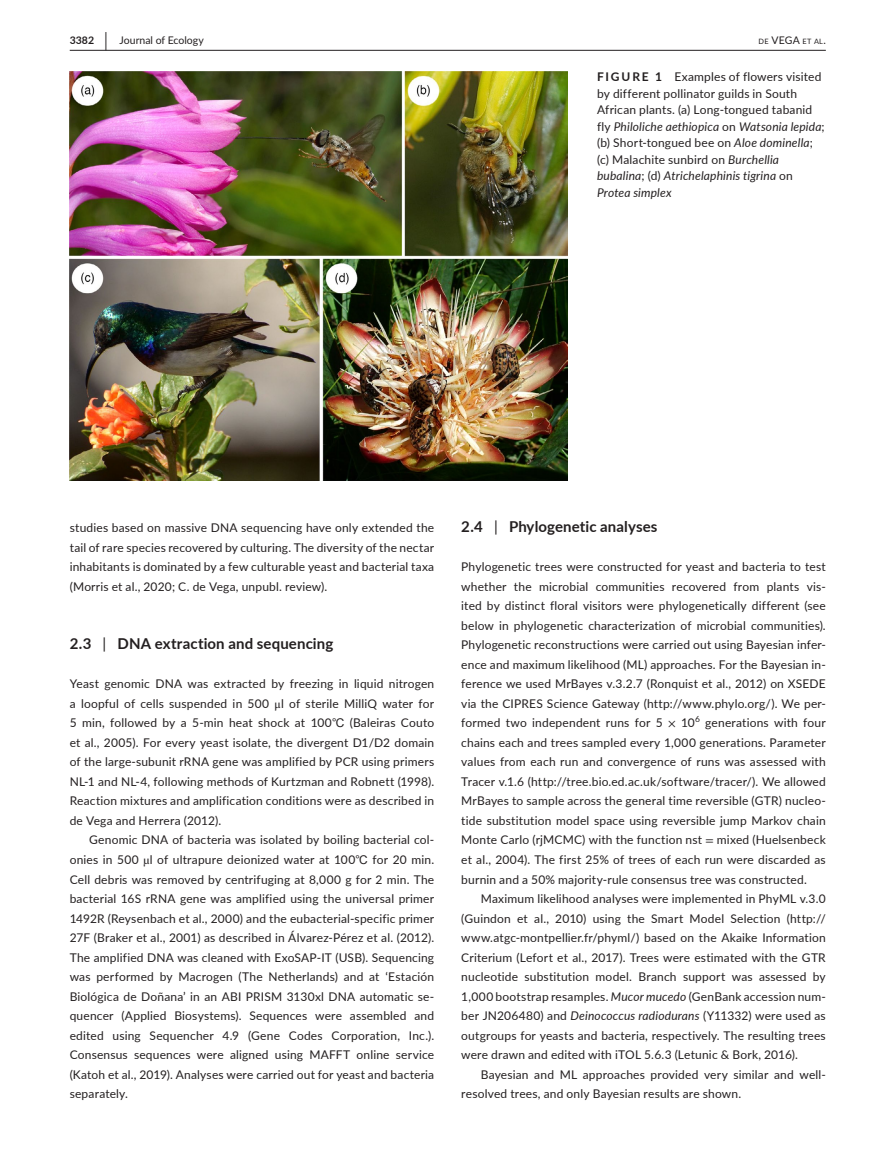
<style>
.page{position:relative;width:893px;height:1174px;background:#fff}
.page>*{position:absolute;margin:0;border:0;box-sizing:border-box;transform-origin:0 0}
.t1{font:700 15px "Lato";letter-spacing:.01em;color:#231f20}
.t2{font:12px/19.5px "Lato";letter-spacing:.015em;color:#231f20;text-align:justify}
.t3{font:10.5px "Lato";color:#231f20}
.t4{font:700 10.5px "Lato";color:#231f20}
.t5{font:8.4px "Lato";color:#231f20}
.t6{font:7.35px "Lato";color:#231f20}
.s1{font-size:19.5px}
.s2{font-size:10.5px}
.s3{font-weight:700}
.s4{font-style:italic}
.s5{font-weight:400}
.s6{font-family:"STIX"}
.s7{font-family:"Arial Unicode MS"}
</style>
<div class="page">
<hr style="left:70px;top:50px;width:756px;height:1px;background:#231f20">
<img style="left:70px;top:72px;width:497px;height:409px">
<p class="t4" style="left:70px;top:33px;width:39px">3382 <span class="s1">|</span></p>
<p class="t3" style="left:120px;top:33px;width:86px">Journal of Ecology</p>
<p class="t6" style="left:759px;top:36px;width:69px">DE <span class="s2">VEGA</span> ET AL<span class="s2">.</span></p>
<p class="t2" style="left:597px;top:68px;width:229px;line-height:16.5px;text-align:left"><span class="s3">FIGURE 1</span> Examples of flowers visited by different pollinator guilds in South African plants. (a) Long-tongued tabanid fly <span class="s4">Philoliche aethiopica</span> on <span class="s4">Watsonia lepida</span>; (b) Short-tongued bee on <span class="s4">Aloe dominella</span>; (c) Malachite sunbird on <span class="s4">Burchellia bubalina</span>; (d) <span class="s4">Atrichelaphinis tigrina</span> on</p>
<p class="t2" style="left:70px;top:518px;width:366px">studies based on massive DNA sequencing have only extended the tail of rare species recovered by culturing. The diversity of the nectar inhabitants is dominated by a few culturable yeast and bacterial taxa (Morris et al., 2020; C. de Vega, unpubl. review).</p>
<p class="t1" style="left:70px;top:633px;width:265px">2.3 <span class="s5">|</span> DNA extraction and sequencing</p>
<p class="t2" style="left:70px;top:674px;width:366px">Yeast genomic DNA was extracted by freezing in liquid nitrogen a loopful of cells suspended in 500 <span class="s6">μ</span>l of sterile MilliQ water for 5 min, followed by a 5-min heat shock at 100<span class="s7">℃</span> (Baleiras Couto et al., 2005). For every yeast isolate, the divergent D1/D2 domain of the large-subunit rRNA gene was amplified by PCR using primers NL-1 and NL-4, following methods of Kurtzman and Robnett (1998).<br>Reaction mixtures and amplification conditions were as described in de Vega and Herrera (2012).</p>
<p class="t2" style="left:70px;top:830px;width:366px;text-indent:20px">Genomic DNA of bacteria was isolated by boiling bacterial col&shy;onies in 500 <span class="s6">µ</span>l of ultrapure deionized water at 100<span class="s7">℃</span> for 20 min.<br>Cell debris was removed by centrifuging at 8,000 g for 2 min. The bacterial 16S rRNA gene was amplified using the universal primer 1492R (Reysenbach et al., 2000) and the eubacterial-specific primer 27F (Braker et al., 2001) as described in Álvarez-Pérez et al. (2012).<br>The amplified DNA was cleaned with ExoSAP-IT (USB). Sequencing was performed by Macrogen (The Netherlands) and at ‘Estación Biológica de Doñana’ in an ABI PRISM 3130xl DNA automatic se&shy;quencer (Applied Biosystems). Sequences were assembled and edited using Sequencher 4.9 (Gene Codes Corporation, Inc.).<br>Consensus sequences were aligned using MAFFT online service (Katoh et al., 2019). Analyses were carried out for yeast and bacteria separately.</p>
<p class="t1" style="left:461px;top:516px;width:198px">2.4 <span class="s5">|</span> Phylogenetic analyses</p>
<p class="t2" style="left:461px;top:557px;width:366px">Phylogenetic trees were constructed for yeast and bacteria to test whether the microbial communities recovered from plants vis&shy;ited by distinct floral visitors were phylogenetically different (see below in phylogenetic characterization of microbial communities).<br>Phylogenetic reconstructions were carried out using Bayesian infer&shy;ence and maximum likelihood (ML) approaches. For the Bayesian in&shy;ference we used MrBayes v.3.2.7 (Ronquist et al., 2012) on XSEDE via the CIPRES Science Gateway (http://www.phylo.org/). We per&shy;formed two independent runs for 5 <span class="s6">×</span> 10</p>
<p class="t5" style="left:695px;top:713px;width:6px">6</p>
<p class="t2" style="left:461px;top:713px;width:366px;text-indent:244px">generations with four chains each and trees sampled every 1,000 generations. Parameter values from each run and convergence of runs was assessed with Tracer v.1.6 (http://tree.bio.ed.ac.uk/software/tracer/). We allowed MrBayes to sample across the general time reversible (GTR) nucleo&shy;tide substitution model space using reversible jump Markov chain Monte Carlo (rjMCMC) with the function nst <span class="s6">=</span> mixed (Huelsenbeck et al., 2004). The first 25% of trees of each run were discarded as burnin and a 50% majority-rule consensus tree was constructed.</p>
<p class="t2" style="left:461px;top:888px;width:366px;text-indent:20px">Maximum likelihood analyses were implemented in PhyML v.3.0 (Guindon et al., 2010) using the Smart Model Selection (http:// www.atgc-montpellier.fr/phyml/) based on the Akaike Information Criterium (Lefort et al., 2017). Trees were estimated with the GTR nucleotide substitution model. Branch support was assessed by 1,000 bootstrap resamples. <span class="s4">Mucor mucedo</span> (GenBank accession num&shy;ber JN206480) and <span class="s4">Deinococcus radiodurans</span> (Y11332) were used as outgroups for yeasts and bacteria, respectively. The resulting trees were drawn and edited with iTOL 5.6.3 (Letunic &amp; Bork, 2016).</p>
<p class="t2" style="left:461px;top:1064px;width:366px;text-indent:20px">Bayesian and ML approaches provided very similar and well&shy;resolved trees, and only Bayesian results are shown.</p>
</div>
